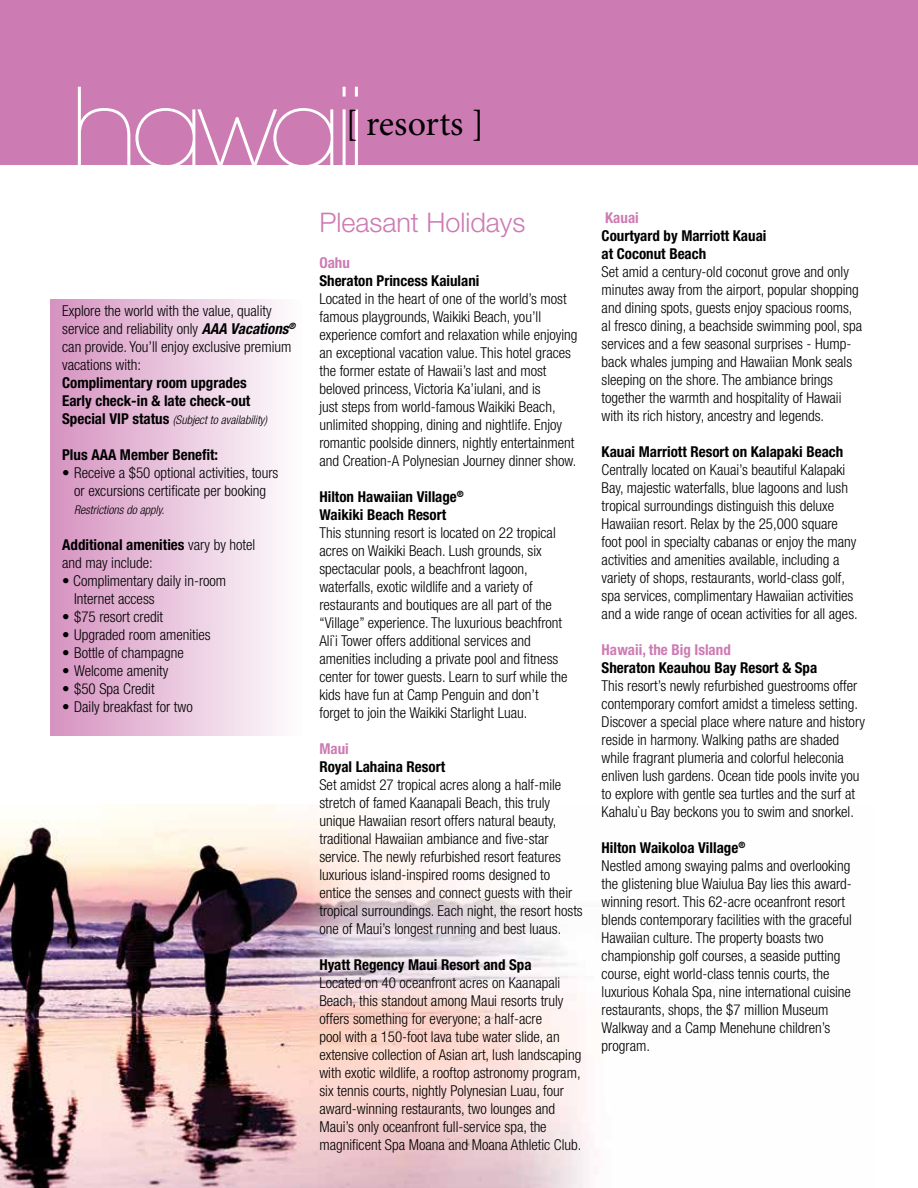
<style>
.page{position:relative;width:918px;height:1188px;background:#fff}
.page>*{position:absolute;margin:0;border:0;box-sizing:border-box;transform-origin:0 0}
.t1{font:200 108px "ITC Avant Garde Std";letter-spacing:-.07em;color:#fff}
.t2{font:36px "Minion Pro";color:#000}
.t3{font:300 27px "Helvetica Neue LT Std";color:#cd7bb3}
.t4{font:300 condensed 15px/18px "Helvetica Neue LT Std";color:#000}
.t5{font:700 condensed 15px/18px "Helvetica Neue LT Std";color:#000}
.t6{font:700 condensed 15px "Helvetica Neue LT Std";color:#cd7bb3}
.t7{font:italic 300 condensed 12px "Helvetica Neue LT Std";color:#000}
.s1{font-weight:700;font-style:italic}
.s2{font-weight:700;font-style:normal;font-size:15px}
.s3{font-weight:700}
</style>
<div class="page">
<img style="left:0;top:805px;width:589px;height:383px">
<div style="left:50px;top:299px;width:251px;height:436px;background:linear-gradient(to right,#d592c0,#fefdfe)"></div>
<div style="left:0;top:0;width:918px;height:165px;background:#cd7bb3"></div>
<h1 class="t1" style="left:69px;top:64px;width:298px">hawaii</h1>
<h2 class="t2" style="left:345px;top:100px;width:140px">[ resorts ]</h2>
<p class="t4" style="left:62px;top:302px;width:235px">Explore the world with the value, quality service and reliability only <span class="s1">AAA Vacations</span><sup>® </sup>can provide. You’ll enjoy exclusive premium vacations with:</p>
<p class="t5" style="left:62px;top:374px;width:190px">Complimentary room upgrades<br>Early check-in &amp; late check-out</p>
<p class="t7" style="left:62px;top:413px;width:206px"><span class="s2">Special VIP status</span> (Subject to availability)</p>
<p class="t5" style="left:62px;top:446px;width:158px">Plus AAA Member Benefit:</p>
<p class="t4" style="left:62px;top:464px;width:218px;text-align:center">• Receive a $50 optional activities, tours or excursions certificate per booking</p>
<p class="t7" style="left:74px;top:503px;width:92px">Restrictions do apply.</p>
<p class="t4" style="left:62px;top:536px;width:195px"><span class="s3">Additional amenities</span> vary by hotel and may include:</p>
<p class="t4" style="left:74px;top:572px;width:154px;text-indent:-12px">• Complimentary daily in-room<br>Internet access</p>
<p class="t4" style="left:62px;top:608px;width:103px">• $75 resort credit</p>
<p class="t4" style="left:62px;top:626px;width:150px">• Upgraded room amenities</p>
<p class="t4" style="left:62px;top:644px;width:123px">• Bottle of champagne</p>
<p class="t4" style="left:62px;top:662px;width:108px">• Welcome amenity</p>
<p class="t4" style="left:62px;top:680px;width:94px">• $50 Spa Credit</p>
<p class="t4" style="left:62px;top:698px;width:132px">• Daily breakfast for two</p>
<h3 class="t3" style="left:319px;top:206px;width:208px">Pleasant Holidays</h3>
<p class="t6" style="left:319px;top:254px;width:32px">Oahu</p>
<p class="t5" style="left:319px;top:272px;width:162px">Sheraton Princess Kaiulani</p>
<p class="t4" style="left:319px;top:290px;width:260px">Located in the heart of one of the world’s most famous playgrounds, Waikiki Beach, you’ll experience comfort and relaxation while enjoying an exceptional vacation value. This hotel graces the former estate of Hawaii’s last and most beloved princess, Victoria Ka’iulani, and is<br>just steps from world-famous Waikiki Beach, unlimited shopping, dining and nightlife. Enjoy romantic poolside dinners, nightly entertainment and Creation-A Polynesian Journey dinner show.</p>
<p class="t5" style="left:319px;top:488px;width:146px">Hilton Hawaiian Village<sup>®<br></sup>Waikiki Beach Resort</p>
<p class="t4" style="left:319px;top:524px;width:250px">This stunning resort is located on 22 tropical acres on Waikiki Beach. Lush grounds, six spectacular pools, a beachfront lagoon, waterfalls, exotic wildlife and a variety of restaurants and boutiques are all part of the “Village” experience. The luxurious beachfront Ali`i Tower offers additional services and amenities including a private pool and fitness center for tower guests. Learn to surf while the kids have fun at Camp Penguin and don’t forget to join the Waikiki Starlight Luau.</p>
<p class="t6" style="left:319px;top:740px;width:31px">Maui</p>
<p class="t5" style="left:319px;top:758px;width:127px">Royal Lahaina Resort</p>
<p class="t4" style="left:319px;top:776px;width:265px">Set amidst 27 tropical acres along a half-mile stretch of famed Kaanapali Beach, this truly unique Hawaiian resort offers natural beauty, traditional Hawaiian ambiance and five-star service. The newly refurbished resort features luxurious island-inspired rooms designed to entice the senses and connect guests with their tropical surroundings. Each night, the resort hosts one of Maui’s longest running and best luaus.</p>
<p class="t5" style="left:319px;top:956px;width:214px">Hyatt Regency Maui Resort and Spa</p>
<p class="t4" style="left:319px;top:974px;width:264px">Located on 40 oceanfront acres on Kaanapali Beach, this standout among Maui resorts truly offers something for everyone; a half-acre<br>pool with a 150-foot lava tube water slide, an extensive collection of Asian art, lush landscaping with exotic wildlife, a rooftop astronomy program, six tennis courts, nightly Polynesian Luau, four award-winning restaurants, two lounges and Maui’s only oceanfront full-service spa, the magnificent Spa Moana and Moana Athletic Club.</p>
<p class="t6" style="left:605px;top:209px;width:35px">Kauai</p>
<p class="t5" style="left:602px;top:227px;width:166px">Courtyard by Marriott Kauai at Coconut Beach</p>
<p class="t4" style="left:602px;top:263px;width:262px">Set amid a century-old coconut grove and only minutes away from the airport, popular shopping and dining spots, guests enjoy spacious rooms, al fresco dining, a beachside swimming pool, spa services and a few seasonal surprises - Hump&shy;back whales jumping and Hawaiian Monk seals sleeping on the shore. The ambiance brings together the warmth and hospitality of Hawaii with its rich history, ancestry and legends.</p>
<p class="t5" style="left:602px;top:443px;width:243px">Kauai Marriott Resort on Kalapaki Beach</p>
<p class="t4" style="left:602px;top:461px;width:258px">Centrally located on Kauai’s beautiful Kalapaki Bay, majestic waterfalls, blue lagoons and lush tropical surroundings distinguish this deluxe Hawaiian resort. Relax by the 25,000 square foot pool in specialty cabanas or enjoy the many activities and amenities available, including a variety of shops, restaurants, world-class golf, spa services, complimentary Hawaiian activities and a wide range of ocean activities for all ages.</p>
<p class="t6" style="left:602px;top:641px;width:131px">Hawaii, the Big Island</p>
<p class="t5" style="left:602px;top:659px;width:217px">Sheraton Keauhou Bay Resort &amp; Spa</p>
<p class="t4" style="left:602px;top:677px;width:265px">This resort’s newly refurbished guestrooms offer contemporary comfort amidst a timeless setting.<br>Discover a special place where nature and history reside in harmony. Walking paths are shaded while fragrant plumeria and colorful heleconia enliven lush gardens. Ocean tide pools invite you to explore with gentle sea turtles and the surf at Kahalu`u Bay beckons you to swim and snorkel.</p>
<p class="t4" style="left:602px;top:839px;width:252px"><span class="s3">Hilton Waikoloa Village</span><sup>®<br></sup>Nestled among swaying palms and overlooking the glistening blue Waiulua Bay lies this award&shy;winning resort. This 62-acre oceanfront resort blends contemporary facilities with the graceful Hawaiian culture. The property boasts two championship golf courses, a seaside putting course, eight world-class tennis courts, the luxurious Kohala Spa, nine international cuisine restaurants, shops, the $7 million Museum Walkway and a Camp Menehune children’s program.</p>
</div>
